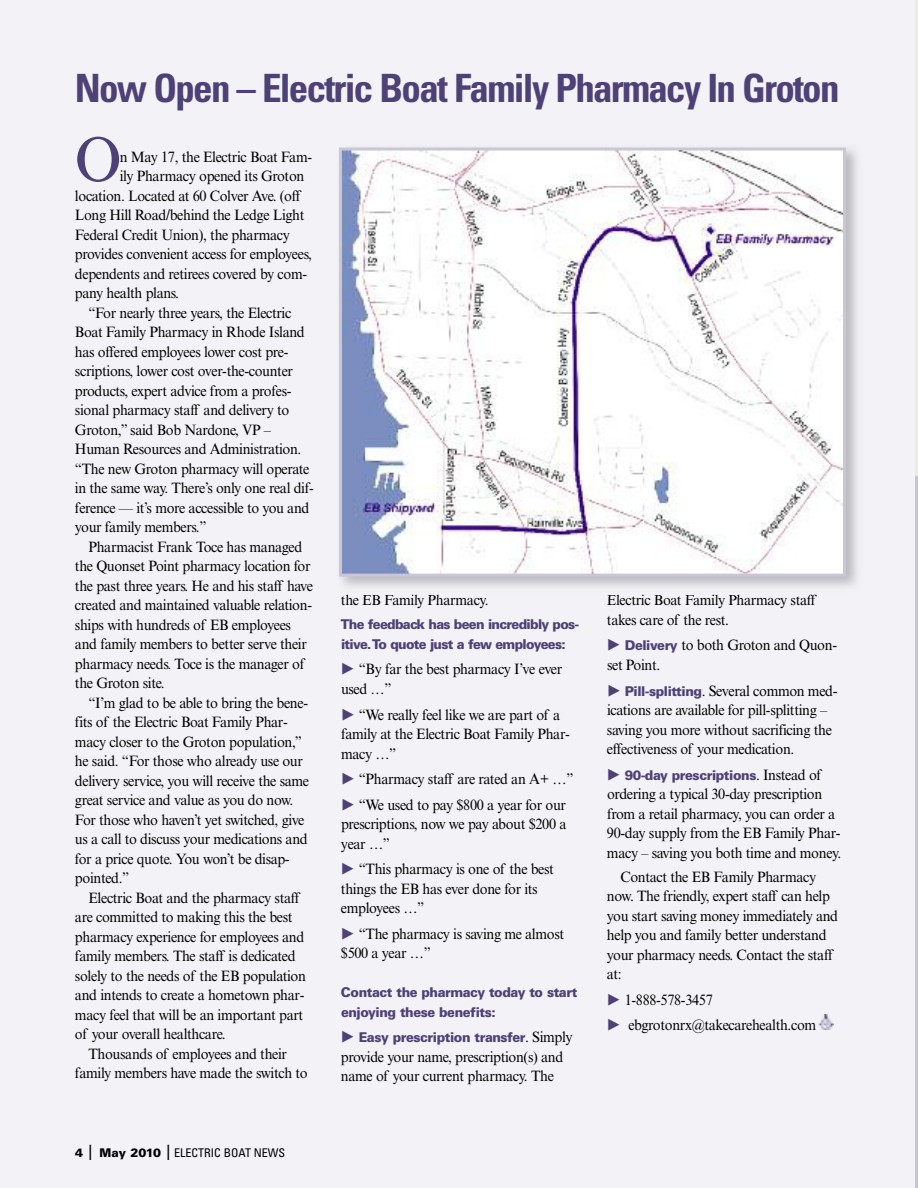
<style>
.page{position:relative;width:918px;height:1188px;background:#fff}
.page>*{position:absolute;margin:0;border:0;box-sizing:border-box;transform-origin:0 0}
.t1{font:63.3px "Times NRMT";color:#4e4177;scale:.95 1}
.t2{font:700 condensed 39px "Univers";letter-spacing:-.045em;color:#4e4177}
.t3{font:15px/19.5px "Times NRMT";letter-spacing:-.025em;color:#000;scale:.95 1}
.t4{font:900 13.5px/19.5px "Univers";letter-spacing:-.035em;color:#4e4177;scale:.95 1}
.t5{font:900 13.5px/19.5px "Univers";letter-spacing:-.055em;color:#4e4177;scale:.95 1}
.t6{font:condensed 12px "Univers";color:#000}
.s1{font-weight:900;font-stretch:normal}
.s2{font-weight:300;font-stretch:normal;font-size:21px}
.s3{font-family:"European Pi Four";color:#4e4177}
.s4{font-family:"European Pi Four";font-weight:400;font-size:15px}
.s5{font-family:"Times NRMT";font-weight:400;font-size:15px;color:#000}
.s6{font-family:"Univers";font-weight:900;font-size:13.5px;color:#4e4177}
</style>
<div class="page">
<hr style="left:914px;top:0;width:4px;height:481px;background:#ecf0da">
<hr style="left:914px;top:477px;width:4px;height:711px;background:#c5c4d6">
<div style="left:0;top:0;width:915px;height:1188px;background:#f3f2f6"></div>
<img style="left:818px;top:1015px;width:15px;height:15px">
<img style="left:339px;top:147px;width:518px;height:449px">
<img style="left:342px;top:595px;width:72px;height:1px">
<img style="left:608px;top:595px;width:69px;height:1px">
<img style="left:343px;top:152px;width:499px;height:421px">
<div style="left:339px;top:148px;width:507px;height:429px;border:3px solid #cac6d6"></div>
<h2 class="t2" style="left:75px;top:73px;width:766px">Now Open – Electric Boat Family Pharmacy In Groton</h2>
<h1 class="t1" style="left:75px;top:138px;width:50px">O</h1>
<p class="t3" style="left:120px;top:148px;width:204px">n May 17, the Electric Boat Fam-</p>
<p class="t3" style="left:120px;top:168px;width:196px">ily Pharmacy opened its Groton</p>
<p class="t3" style="left:75px;top:187px;width:239px">location. Located at 60 Colver Ave. (off</p>
<p class="t3" style="left:75px;top:207px;width:243px">Long Hill Road/behind the Ledge Light</p>
<p class="t3" style="left:75px;top:226px;width:228px">Federal Credit Union), the pharmacy</p>
<p class="t3" style="left:75px;top:246px;width:251px">provides convenient access for employees,</p>
<p class="t3" style="left:75px;top:265px;width:246px">dependents and retirees covered by com-</p>
<p class="t3" style="left:75px;top:285px;width:111px">pany health plans.</p>
<p class="t3" style="left:88px;top:304px;width:215px">“For nearly three years, the Electric</p>
<p class="t3" style="left:75px;top:324px;width:243px">Boat Family Pharmacy in Rhode Island</p>
<p class="t3" style="left:75px;top:343px;width:226px">has offered employees lower cost pre-</p>
<p class="t3" style="left:75px;top:363px;width:231px">scriptions, lower cost over-the-counter</p>
<p class="t3" style="left:75px;top:382px;width:229px">products, expert advice from a profes-</p>
<p class="t3" style="left:75px;top:402px;width:227px">sional pharmacy staff and delivery to</p>
<p class="t3" style="left:75px;top:421px;width:208px">Groton,” said Bob Nardone, VP –</p>
<p class="t3" style="left:75px;top:441px;width:240px">Human Resources and Administration.</p>
<p class="t3" style="left:75px;top:460px;width:248px">“The new Groton pharmacy will operate</p>
<p class="t3" style="left:75px;top:480px;width:253px">in the same way. There’s only one real dif-</p>
<p class="t3" style="left:75px;top:499px;width:248px">ference — it’s more accessible to you and</p>
<p class="t3" style="left:75px;top:519px;width:140px">your family members.”</p>
<p class="t3" style="left:88px;top:538px;width:226px">Pharmacist Frank Toce has managed</p>
<p class="t3" style="left:75px;top:558px;width:250px">the Quonset Point pharmacy location for</p>
<p class="t3" style="left:75px;top:577px;width:252px">the past three years. He and his staff have</p>
<p class="t3" style="left:75px;top:597px;width:251px">created and maintained valuable relation-</p>
<p class="t3" style="left:75px;top:616px;width:229px">ships with hundreds of EB employees</p>
<p class="t3" style="left:75px;top:636px;width:246px">and family members to better serve their</p>
<p class="t3" style="left:75px;top:655px;width:243px">pharmacy needs. Toce is the manager of</p>
<p class="t3" style="left:75px;top:675px;width:96px">the Groton site.</p>
<p class="t3" style="left:88px;top:694px;width:233px">“I’m glad to be able to bring the bene-</p>
<p class="t3" style="left:75px;top:714px;width:226px">fits of the Electric Boat Family Phar-</p>
<p class="t3" style="left:75px;top:733px;width:240px">macy closer to the Groton population,”</p>
<p class="t3" style="left:75px;top:753px;width:241px">he said. “For those who already use our</p>
<p class="t3" style="left:75px;top:772px;width:248px">delivery service, you will receive the same</p>
<p class="t3" style="left:75px;top:792px;width:231px">great service and value as you do now.</p>
<p class="t3" style="left:75px;top:811px;width:243px">For those who haven’t yet switched, give</p>
<p class="t3" style="left:75px;top:831px;width:247px">us a call to discuss your medications and</p>
<p class="t3" style="left:75px;top:850px;width:227px">for a price quote. You won’t be disap-</p>
<p class="t3" style="left:75px;top:870px;width:59px">pointed.”</p>
<p class="t3" style="left:88px;top:889px;width:224px">Electric Boat and the pharmacy staff</p>
<p class="t3" style="left:75px;top:909px;width:231px">are committed to making this the best</p>
<p class="t3" style="left:75px;top:928px;width:243px">pharmacy experience for employees and</p>
<p class="t3" style="left:75px;top:948px;width:234px">family members. The staff is dedicated</p>
<p class="t3" style="left:75px;top:967px;width:245px">solely to the needs of the EB population</p>
<p class="t3" style="left:75px;top:987px;width:243px">and intends to create a hometown phar-</p>
<p class="t3" style="left:75px;top:1006px;width:242px">macy feel that will be an important part</p>
<p class="t3" style="left:75px;top:1026px;width:160px">of your overall healthcare.</p>
<p class="t3" style="left:88px;top:1045px;width:211px">Thousands of employees and their</p>
<p class="t3" style="left:75px;top:1065px;width:246px">family members have made the switch to</p>
<p class="t6" style="left:75px;top:1149px;width:212px"><span class="s1">4</span> <span class="s2">I</span> <span class="s1">May 2010</span> <span class="s2">I</span> ELECTRIC BOAT NEWS</p>
<p class="t3" style="left:341px;top:592px;width:157px">the EB Family Pharmacy.</p>
<p class="t5" style="left:341px;top:616px;width:252px">The feedback has been incredibly pos&shy;itive.To quote just a few employees:</p>
<p class="t3" style="left:341px;top:661px;width:234px"><span class="s3">-</span> “By far the best pharmacy I’ve ever used …”</p>
<p class="t3" style="left:341px;top:706px;width:243px"><span class="s3">-</span> “We really feel like we are part of a family at the Electric Boat Family Phar&shy;macy …”</p>
<p class="t3" style="left:341px;top:771px;width:246px"><span class="s3">-</span> “Pharmacy staff are rated an A+ …”</p>
<p class="t3" style="left:341px;top:796px;width:239px;text-align:justify"><span class="s3">-</span> “We used to pay $800 a year for our prescriptions, now we pay about $200 a year …”</p>
<p class="t3" style="left:341px;top:861px;width:226px"><span class="s3">-</span> “This pharmacy is one of the best things the EB has ever done for its employees …”</p>
<p class="t3" style="left:341px;top:925px;width:237px"><span class="s3">-</span> “The pharmacy is saving me almost $500 a year …”</p>
<p class="t4" style="left:341px;top:984px;width:251px">Contact the pharmacy today to start enjoying these benefits:</p>
<p class="t4" style="left:341px;top:1029px;width:245px"><span class="s4">-</span> Easy prescription transfer<span class="s5">. Simply</span></p>
<p class="t3" style="left:341px;top:1048px;width:235px">provide your name, prescription(s) and name of your current pharmacy. The</p>
<p class="t3" style="left:607px;top:592px;width:221px">Electric Boat Family Pharmacy staff takes care of the rest.</p>
<p class="t3" style="left:607px;top:637px;width:244px"><span class="s3">-</span> <span class="s6">Delivery</span> to both Groton and Quon&shy;set Point.</p>
<p class="t3" style="left:607px;top:682px;width:244px"><span class="s3">-</span> <span class="s6">Pill-splitting</span>. Several common med&shy;ications are available for pill-splitting – saving you more without sacrificing the effectiveness of your medication.</p>
<p class="t4" style="left:607px;top:766px;width:227px"><span class="s4">-</span> 90-day prescriptions<span class="s5">. Instead of</span></p>
<p class="t3" style="left:607px;top:786px;width:248px">ordering a typical 30-day prescription from a retail pharmacy, you can order a 90-day supply from the EB Family Phar&shy;macy – saving you both time and money.</p>
<p class="t3" style="left:607px;top:868px;width:245px;text-indent:14px">Contact the EB Family Pharmacy now. The friendly, expert staff can help you start saving money immediately and help you and family better understand your pharmacy needs. Contact the staff at:</p>
<p class="t3" style="left:607px;top:991px;width:113px"><span class="s3">-</span> 1-888-578-3457</p>
<p class="t3" style="left:607px;top:1017px;width:222px"><span class="s3">-</span> ebgrotonrx@takecarehealth.com</p>
</div>
